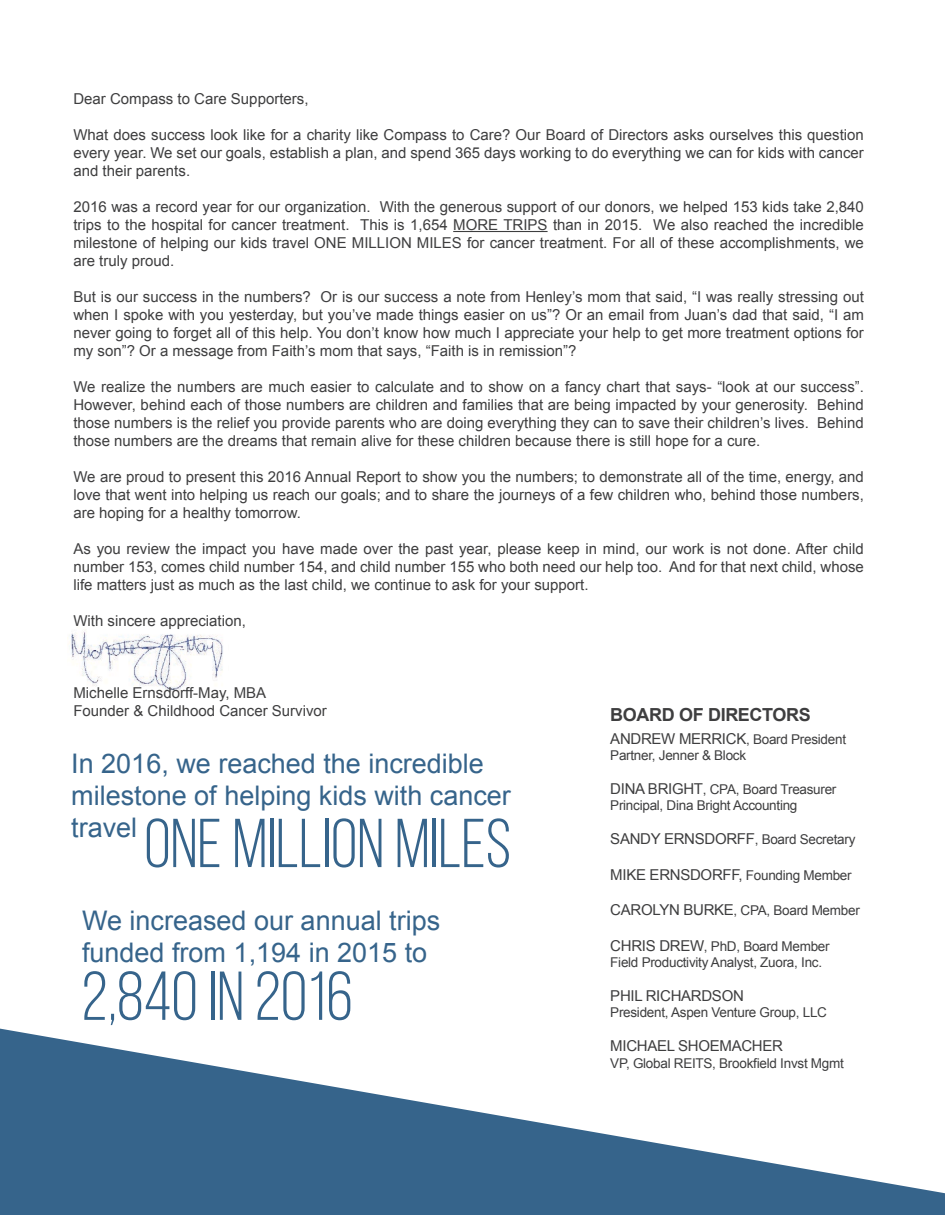
<style>
.page{position:relative;width:945px;height:1215px;background:#fff}
.page>*{position:absolute;margin:0;border:0;box-sizing:border-box;transform-origin:0 0}
.t1{font:69px "Bebas Neue";color:#36648b}
.t2{font:27px/32.4px "Arial";color:#36648b}
.t3{font:700 18px "Arial";letter-spacing:-.02em;color:#3e3e3f}
.t4{font:15px/18px "Arial";color:#3e3e3f;text-align:justify}
.t5{font:15px "Arial";letter-spacing:-.02em;color:#3e3e3f}
.t6{font:13.5px/16.2px "Arial";letter-spacing:-.02em;color:#3e3e3f}
.s1{font-size:15px}
.s2{font-size:13.5px}
</style>
<div class="page">
<img style="left:67px;top:629px;width:156px;height:63px">
<hr style="left:453px;top:231px;width:95px;height:1px;background:#3e3e3f">
<svg style="left:0;top:1029px;width:945px;height:186px;fill:#36648b"></svg>
<p class="t4" style="left:73px;top:90px;width:237px">Dear Compass to Care Supporters,</p>
<p class="t4" style="left:73px;top:126px;width:792px">What does success look like for a charity like Compass to Care? Our Board of Directors asks ourselves this question every year. We set our goals, establish a plan, and spend 365 days working to do everything we can for kids with cancer and their parents.</p>
<p class="t4" style="left:73px;top:198px;width:792px">2016 was a record year for our organization. With the generous support of our donors, we helped 153 kids take 2,840 trips to the hospital for cancer treatment. This is 1,654 MORE TRIPS than in 2015. We also reached the incredible milestone of helping our kids travel ONE MILLION MILES for cancer treatment. For all of these accomplishments, we are truly proud.</p>
<p class="t4" style="left:73px;top:288px;width:792px">But is our success in the numbers? Or is our success a note from Henley’s mom that said, “I was really stressing out when I spoke with you yesterday, but you’ve made things easier on us”? Or an email from Juan’s dad that said, “I am never going to forget all of this help. You don’t know how much I appreciate your help to get more treatment options for my son”? Or a message from Faith’s mom that says, “Faith is in remission”?</p>
<p class="t4" style="left:73px;top:378px;width:792px">We realize the numbers are much easier to calculate and to show on a fancy chart that says- “look at our success”.<br>However, behind each of those numbers are children and families that are being impacted by your generosity. Behind those numbers is the relief you provide parents who are doing everything they can to save their children’s lives. Behind those numbers are the dreams that remain alive for these children because there is still hope for a cure.</p>
<p class="t4" style="left:73px;top:468px;width:792px">We are proud to present this 2016 Annual Report to show you the numbers; to demonstrate all of the time, energy, and love that went into helping us reach our goals; and to share the journeys of a few children who, behind those numbers, are hoping for a healthy tomorrow.</p>
<p class="t4" style="left:73px;top:540px;width:792px">As you review the impact you have made over the past year, please keep in mind, our work is not done. After child number 153, comes child number 154, and child number 155 who both need our help too. And for that next child, whose life matters just as much as the last child, we continue to ask for your support.</p>
<p class="t4" style="left:73px;top:612px;width:174px">With sincere appreciation,</p>
<p class="t4" style="left:73px;top:684px;width:255px">Michelle Ernsdorff-May, MBA<br>Founder &amp; Childhood Cancer Survivor</p>
<h2 class="t2" style="left:71px;top:747px;width:441px">In 2016, we reached the incredible milestone of helping kids with cancer travel</h2>
<h1 class="t1" style="left:144px;top:806px;width:369px">ONE MILLION MILES</h1>
<h2 class="t2" style="left:82px;top:905px;width:360px">We increased our annual trips funded from 1,194 in 2015 to</h2>
<h1 class="t1" style="left:82px;top:959px;width:273px">2,840 in 2016</h1>
<p class="t3" style="left:610px;top:703px;width:202px">BOARD OF DIRECTORS</p>
<p class="t6" style="left:610px;top:731px;width:237px"><span class="s1">ANDREW MERRICK</span>, Board President<br>Partner, Jenner &amp; Block</p>
<p class="t6" style="left:610px;top:781px;width:228px"><span class="s1">DINA BRIGHT</span>, CPA, Board Treasurer<br>Principal, Dina Bright Accounting</p>
<p class="t6" style="left:610px;top:832px;width:247px"><span class="s1">SANDY ERNSDORFF</span>, Board Secretary</p>
<p class="t5" style="left:610px;top:865px;width:243px">MIKE ERNSDORFF, <span class="s2">Founding Member</span></p>
<p class="t6" style="left:610px;top:902px;width:251px"><span class="s1">CAROLYN BURKE</span>, CPA, Board Member</p>
<p class="t6" style="left:610px;top:938px;width:221px"><span class="s1">CHRIS DREW</span>, PhD, Board Member<br>Field Productivity Analyst, Zuora, Inc.</p>
<p class="t5" style="left:610px;top:986px;width:135px">PHIL RICHARDSON</p>
<p class="t6" style="left:610px;top:1004px;width:218px">President, Aspen Venture Group, LLC</p>
<p class="t5" style="left:610px;top:1036px;width:174px">MICHAEL SHOEMACHER</p>
<p class="t6" style="left:610px;top:1055px;width:235px">VP, Global REITS, Brookfield Invst Mgmt</p>
</div>
